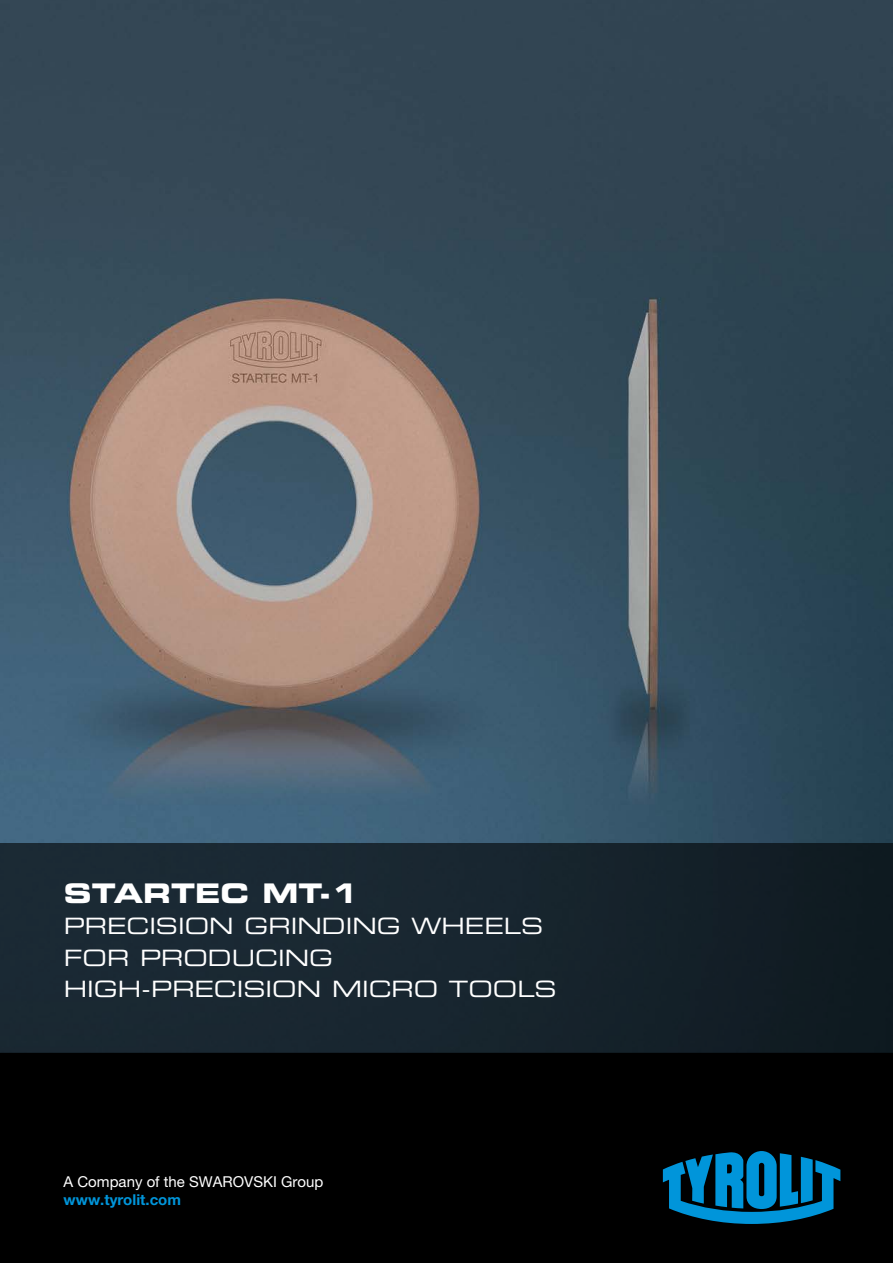
<style>
.page{position:relative;width:893px;height:1263px;background:#fff}
.page>*{position:absolute;margin:0;border:0;box-sizing:border-box;transform-origin:0 0}
.t1{font:27px "Eurostile LT Std Bold Ex 2";color:#fff}
.t2{font:22.5px/31.5px "Eurostile LT Std Ex 2";color:#fff}
.t3{font:15px "Helvetica Neue LT Pro";color:#fff}
.t4{font:700 15px "Helvetica Neue LT Pro";color:#0095da}
</style>
<div class="page">
<img style="left:0;top:0;width:893px;height:843px">
<div style="left:0;top:1053px;width:893px;height:210px;background:#000"></div>
<div style="left:0;top:843px;width:893px;height:210px;background:linear-gradient(to right,#1d2c37,#111c23)"></div>
<svg style="left:663px;top:1151px;width:177px;height:73px;background:#005983"></svg>
<p class="t1" style="left:64px;top:874px;width:296px">STARTEC MT-1</p>
<p class="t2" style="left:64px;top:910px;width:494px">PRECISION GRINDING WHEELS<br>FOR PRODUCING<br>HIGH-PRECISION MICRO TOOLS</p>
<p class="t3" style="left:64px;top:1172px;width:261px">A Company of the SWAROVSKI Group</p>
<p class="t4" style="left:64px;top:1190px;width:119px">www.tyrolit.com</p>
</div>
